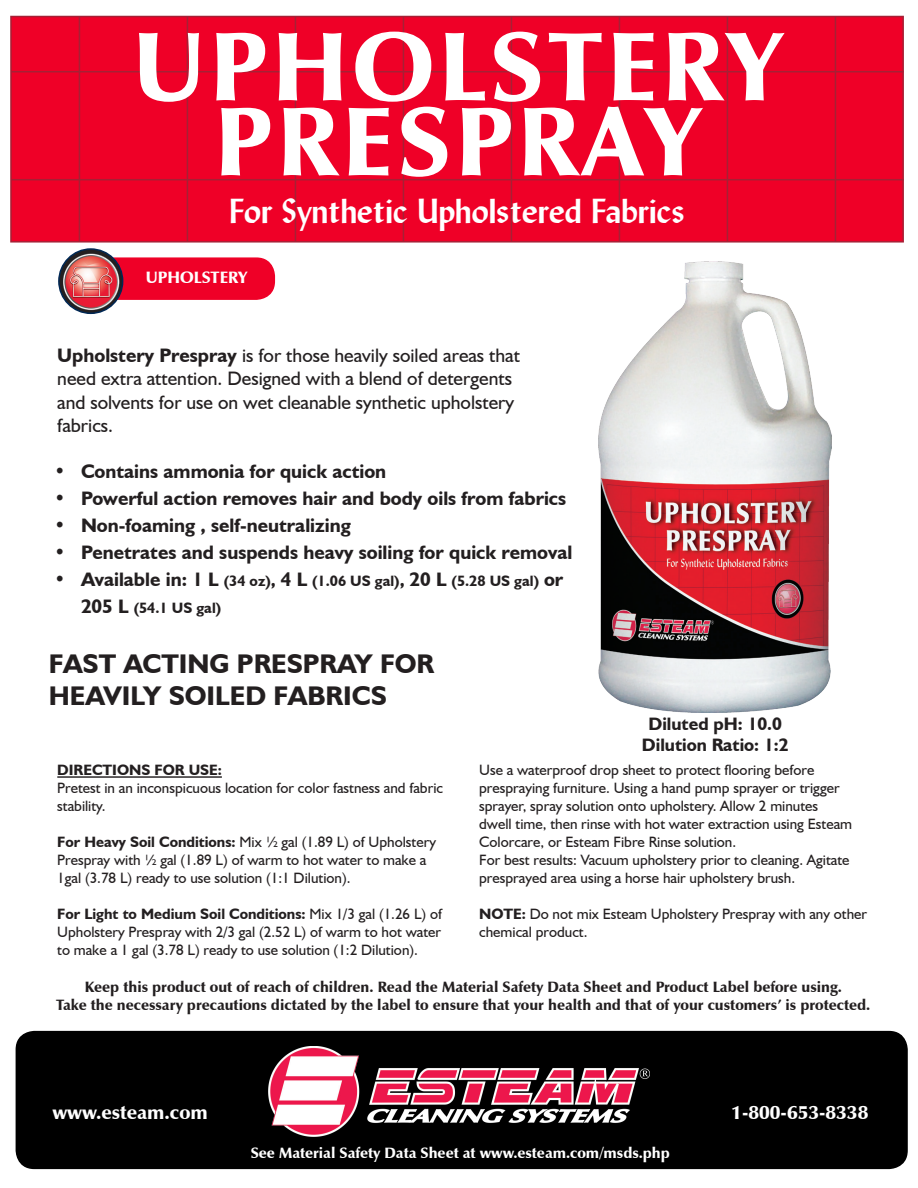
<style>
.page{position:relative;width:918px;height:1188px;background:#fff}
.page>*{position:absolute;margin:0;border:0;box-sizing:border-box;transform-origin:0 0}
.t1{font:900 99px/75px "Zapf Humanist 601 BT";letter-spacing:.045em;color:#fff;text-align:center}
.t2{font:700 34.5px "Lydian BT";color:#fff}
.t3{font:700 27px "Humanist 521 BT";color:#231f20}
.t4{font:19.5px/23.4px "Humanist 521 BT";color:#231f20}
.t5{font:700 19.5px "Humanist 521 BT";color:#231f20}
.t6{font:900 19.5px "Zapf Humanist 601 BT";color:#fff}
.t7{font:700 18px "Humanist 521 BT";color:#231f20}
.t8{font:900 16.5px "Zapf Humanist 601 BT";color:#fff}
.t9{font:15px/18px "Humanist 521 BT";color:#231f20}
.t10{font:900 15px "Zapf Humanist 601 BT";color:#231f20}
.t11{font:700 15px/27px "Humanist 521 BT";color:#231f20}
.t12{font:900 15px "Zapf Humanist 601 BT";color:#fff}
.s1{font-weight:700}
.s2{font-size:19.5px}
.s3{font-size:18px}
</style>
<div class="page">
<div style="left:10px;top:16px;width:894px;height:227px;background:#ef0027;border:2px solid #a62035"></div>
<hr style="left:11px;top:71px;width:893px;height:1px;background:#a62035">
<hr style="left:11px;top:179px;width:893px;height:1px;background:#a62035">
<hr style="left:79px;top:16px;width:1px;height:226px;background:#a62035">
<hr style="left:187px;top:16px;width:1px;height:226px;background:#a62035">
<hr style="left:295px;top:16px;width:1px;height:226px;background:#a62035">
<hr style="left:403px;top:16px;width:1px;height:226px;background:#a62035">
<hr style="left:511px;top:16px;width:1px;height:226px;background:#a62035">
<hr style="left:619px;top:16px;width:1px;height:226px;background:#a62035">
<hr style="left:727px;top:16px;width:1px;height:226px;background:#a62035">
<hr style="left:835px;top:16px;width:1px;height:226px;background:#a62035">
<div style="left:16px;top:1032px;width:891px;height:136px;background:#000;border-radius:18px"></div>
<div style="left:16px;top:1031px;width:892px;height:138px;border:2px solid #000;border-radius:18px"></div>
<img style="left:269px;top:1046px;width:380px;height:91px">
<img style="left:599px;top:261px;width:233px;height:452px">
<hr style="left:57px;top:776px;width:165px;height:2px;background:#231f20">
<div style="left:89px;top:258px;width:185px;height:41px;background:#ef0027;border-radius:18px"></div>
<div style="left:88px;top:257px;width:187px;height:43px;border:2px solid #ef0027;border-radius:18px"></div>
<img style="left:58px;top:248px;width:67px;height:67px">
<p class="t1" style="left:133px;top:29px;width:650px">UPHOLSTERY<br>PRESPRAY</p>
<p class="t2" style="left:229px;top:189px;width:457px">For Synthetic Upholstered Fabrics</p>
<p class="t8" style="left:146px;top:268px;width:103px">UPHOLSTERY</p>
<p class="t4" style="left:57px;top:343px;width:464px"><span class="s1">Upholstery Prespray</span> is for those heavily soiled areas that need extra attention. Designed with a blend of detergents and solvents for use on wet cleanable synthetic upholstery fabrics.</p>
<p class="t5" style="left:54px;top:459px;width:334px">• Contains ammonia for quick action</p>
<p class="t5" style="left:54px;top:486px;width:514px">• Powerful action removes hair and body oils from fabrics</p>
<p class="t5" style="left:54px;top:513px;width:299px">• Non-foaming , self-neutralizing</p>
<p class="t5" style="left:54px;top:540px;width:520px">• Penetrates and suspends heavy soiling for quick removal</p>
<p class="t11" style="left:81px;top:567px;width:484px;text-indent:-27px"><span class="s2">• Available in: 1 L</span> (34 oz)<span class="s3">,</span> <span class="s2">4 L</span> (1.06 US gal)<span class="s3">,</span> <span class="s2">20 L</span> (5.28 US gal) <span class="s2">or<br>205 L</span> (54.1 US gal)</p>
<p class="t3" style="left:49px;top:647px;width:387px">FAST ACTING PRESPRAY FOR</p>
<p class="t3" style="left:49px;top:679px;width:340px">HEAVILY SOILED FABRICS</p>
<p class="t11" style="left:57px;top:756px;width:166px">DIRECTIONS FOR USE:</p>
<p class="t9" style="left:57px;top:779px;width:387px">Pretest in an inconspicuous location for color fastness and fabric stability.</p>
<p class="t9" style="left:57px;top:833px;width:380px"><span class="s1">For Heavy Soil Conditions:</span> Mix ½ gal (1.89 L) of Upholstery<br>Prespray with ½ gal (1.89 L) of warm to hot water to make a<br>1gal (3.78 L) ready to use solution (1:1 Dilution).</p>
<p class="t9" style="left:57px;top:905px;width:386px;text-align:justify"><span class="s1">For Light to Medium Soil Conditions:</span> Mix 1/3 gal (1.26 L) of Upholstery Prespray with 2/3 gal (2.52 L) of warm to hot water to make a 1 gal (3.78 L) ready to use solution (1:2 Dilution).</p>
<p class="t7" style="left:648px;top:713px;width:135px">Diluted pH: 10.0</p>
<p class="t7" style="left:642px;top:734px;width:148px">Dilution Ratio: 1:2</p>
<p class="t9" style="left:479px;top:761px;width:374px">Use a waterproof drop sheet to protect flooring before prespraying furniture. Using a hand pump sprayer or trigger sprayer, spray solution onto upholstery. Allow 2 minutes dwell time, then rinse with hot water extraction using Esteam Colorcare, or Esteam Fibre Rinse solution.</p>
<p class="t9" style="left:479px;top:851px;width:372px">For best results: Vacuum upholstery prior to cleaning. Agitate presprayed area using a horse hair upholstery brush.</p>
<p class="t9" style="left:479px;top:905px;width:389px"><span class="s1">NOTE:</span> Do not mix Esteam Upholstery Prespray with any other chemical product.</p>
<p class="t10" style="left:85px;top:978px;width:759px">Keep this product out of reach of children. Read the Material Safety Data Sheet and Product Label before using.</p>
<p class="t10" style="left:56px;top:996px;width:816px">Take the necessary precautions dictated by the label to ensure that your health and that of your customers’ is protected.</p>
<p class="t6" style="left:52px;top:1100px;width:157px">www.esteam.com</p>
<p class="t6" style="left:731px;top:1100px;width:139px">1-800-653-8338</p>
<p class="t12" style="left:251px;top:1144px;width:421px">See Material Safety Data Sheet at www.esteam.com/msds.php</p>
</div>
